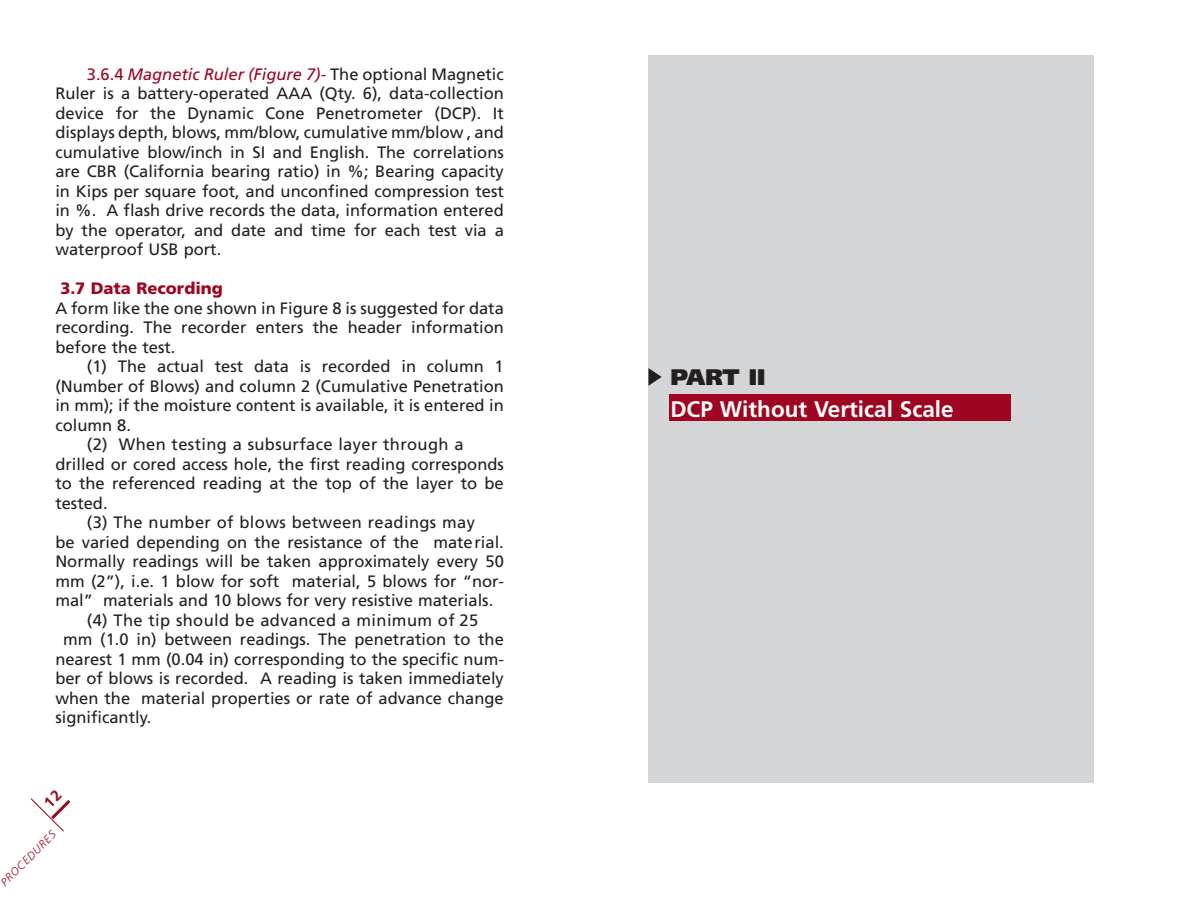
<style>
.page{position:relative;width:1188px;height:918px;background:#fff}
.page>*{position:absolute;margin:0;border:0;box-sizing:border-box;transform-origin:0 0}
.t1{font:700 22.5px "Frutiger";color:#fff}
.t2{font:900 22.5px "Frutiger";letter-spacing:-.01em;color:#231f20}
.t3{font:16.5px/19.5px "Frutiger";color:#231f20;text-align:justify}
.t4{font:16.5px "Frutiger";letter-spacing:.02em;color:#231f20}
.t5{font:16.5px "Frutiger";letter-spacing:.025em;color:#231f20}
.t6{font:900 16.5px "Frutiger";color:#9e0521}
.t7{font:italic 300 11.25px "Frutiger";color:#9e0521}
.s1{color:#9e0521}
.s2{font-style:italic;color:#9e0521}
</style>
<div class="page">
<div style="left:648px;top:56px;width:445px;height:727px;background:#d4d5d7"></div>
<div style="left:669px;top:394px;width:342px;height:28px;background:#9e0521"></div>
<svg style="left:648px;top:368px;width:14px;height:18px"></svg>
<svg style="left:30px;top:798px;width:41px;height:34px"></svg>
<p class="t3" style="left:55px;top:64px;width:450px;text-indent:31px"><span class="s1">3.6.4</span> <span class="s2">Magnetic Ruler (Figure 7)-</span> The optional Magnetic Ruler is a battery-operated AAA (Qty. 6), data-collection device for the Dynamic Cone Penetrometer (DCP). It displays depth, blows, mm/blow, cumulative mm/blow , and cumulative blow/inch in SI and English. The correlations are CBR (California bearing ratio) in %; Bearing capacity in Kips per square foot, and unconfined compression test in %. A flash drive records the data, information entered by the operator, and date and time for each test via a waterproof USB port.</p>
<p class="t6" style="left:60px;top:279px;width:164px">3.7 Data Recording</p>
<p class="t3" style="left:55px;top:299px;width:450px">A form like the one shown in Figure 8 is suggested for data recording. The recorder enters the header information before the test.</p>
<p class="t3" style="left:87px;top:357px;width:418px">(1) The actual test data is recorded in column 1</p>
<p class="t3" style="left:55px;top:377px;width:450px">(Number of Blows) and column 2 (Cumulative Penetration</p>
<p class="t3" style="left:55px;top:396px;width:450px">in mm); if the moisture content is available, it is entered in</p>
<p class="t3" style="left:55px;top:416px;width:77px">column 8.</p>
<p class="t4" style="left:87px;top:435px;width:378px">(2) When testing a subsurface layer through a</p>
<p class="t3" style="left:55px;top:455px;width:450px">drilled or cored access hole, the first reading corresponds</p>
<p class="t3" style="left:55px;top:474px;width:450px">to the referenced reading at the top of the layer to be</p>
<p class="t3" style="left:55px;top:494px;width:54px">tested.</p>
<p class="t5" style="left:87px;top:513px;width:390px">(3) The number of blows between readings may</p>
<p class="t3" style="left:55px;top:533px;width:450px">be varied depending on the resistance of the material.</p>
<p class="t3" style="left:55px;top:552px;width:450px">Normally readings will be taken approximately every 50</p>
<p class="t3" style="left:55px;top:572px;width:450px">mm (2”), i.e. 1 blow for soft material, 5 blows for “nor-</p>
<p class="t3" style="left:55px;top:591px;width:439px">mal” materials and 10 blows for very resistive materials.</p>
<p class="t4" style="left:87px;top:611px;width:393px">(4) The tip should be advanced a minimum of 25</p>
<p class="t3" style="left:63px;top:630px;width:442px">mm (1.0 in) between readings. The penetration to the</p>
<p class="t3" style="left:55px;top:650px;width:450px">nearest 1 mm (0.04 in) corresponding to the specific num-</p>
<p class="t3" style="left:55px;top:669px;width:450px">ber of blows is recorded. A reading is taken immediately</p>
<p class="t3" style="left:55px;top:689px;width:450px">when the material properties or rate of advance change</p>
<p class="t3" style="left:55px;top:708px;width:97px">significantly.</p>
<p class="t7" style="left:-2px;top:880px;width:74px;rotate:-45deg">PROCEDURES</p>
<h1 class="t2" style="left:670px;top:364px;width:96px">PART II</h1>
<h1 class="t1" style="left:670px;top:396px;width:285px">DCP Without Vertical Scale</h1>
</div>
